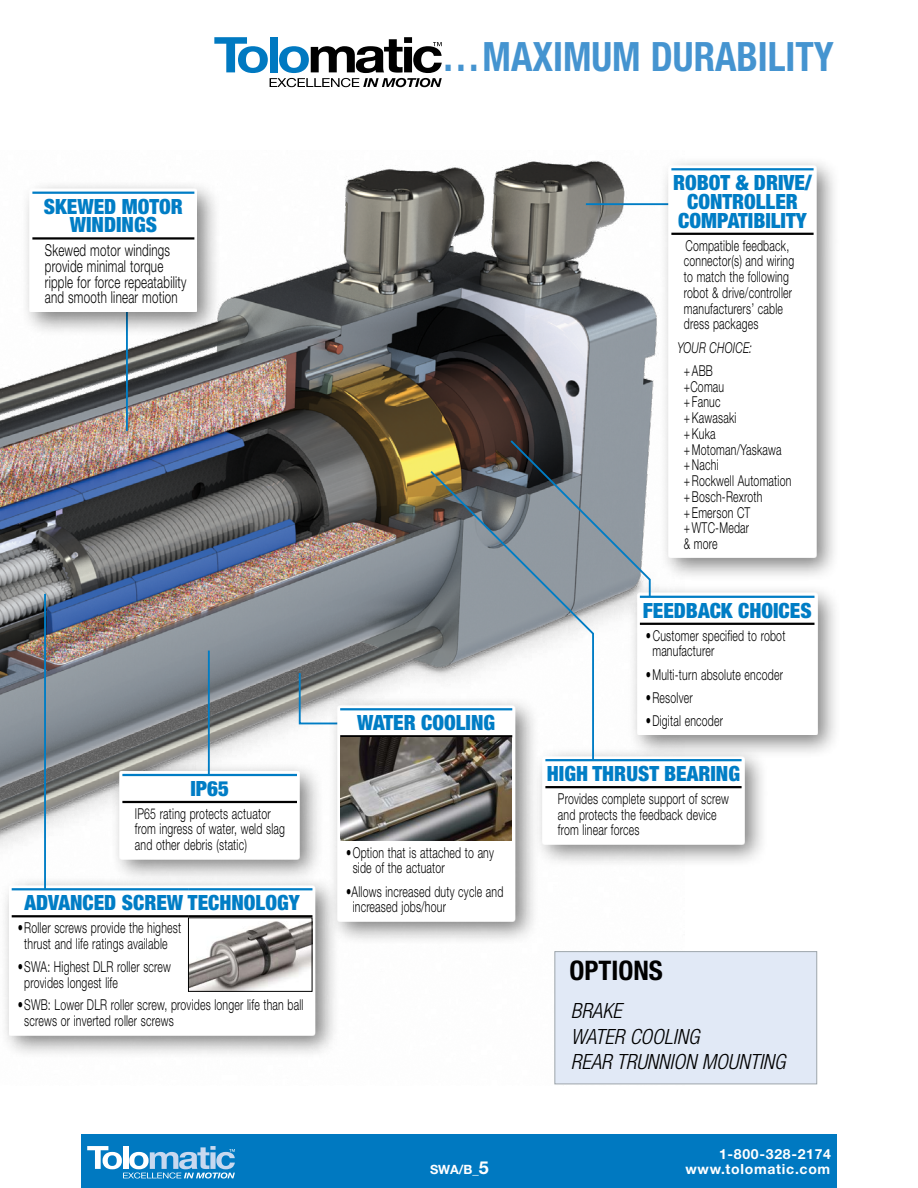
<style>
.page{position:relative;width:918px;height:1188px;background:#fff}
.page>*{position:absolute;margin:0;border:0;box-sizing:border-box;transform-origin:0 0}
.t1{font:700 condensed 40.5px "Helvetica Neue LT Std";color:#4594d0;scale:.95 1}
.t2{font:700 condensed 27px "Helvetica Neue LT Std";color:#000}
.t3{font:900 condensed 21px/18.8px "Helvetica Neue LT Std";color:#007dc5;text-align:center}
.t4{font:italic 300 condensed 21px/25.5px "Helvetica Neue LT Std";color:#000}
.t5{font:300 16.5px/15.8px "Helvetica Neue LT Std";letter-spacing:.02em;color:#000;scale:.7 1}
.t6{font:300 15px/15.8px "Helvetica Neue LT Std";letter-spacing:.02em;color:#000;scale:.7 1}
.t7{font:italic 300 15px "Helvetica Neue LT Std";letter-spacing:.02em;color:#000;scale:.7 1}
.t8{font:700 14.1px "Helvetica Neue LT Std";letter-spacing:.05em;color:#fff}
.t9{font:700 12.75px "Helvetica Neue LT Std";color:#fff}
.s1{font-size:17.85px}
</style>
<div class="page">
<div style="left:81px;top:1134px;width:756px;height:54px;background:#0079c1"></div>
<svg style="left:87px;top:1146px;width:148px;height:33px"></svg>
<img style="left:0;top:160px;width:684px;height:925px">
<svg style="left:298px;top:671px;width:46px;height:54px;background:#9aa3a6"></svg>
<hr style="left:586px;top:203px;width:91px;height:2px;background:#007dc5">
<img style="left:97px;top:337px;width:32px;height:96px">
<div style="left:0;top:876px;width:340px;height:184px;background:#000;opacity:.5"></div>
<div style="left:9px;top:885px;width:307px;height:150px;background:#fff"></div>
<svg style="left:12px;top:917px;width:176px;height:1px"></svg>
<hr style="left:12px;top:888px;width:176px;height:2px;background:#007dc5">
<hr style="left:188px;top:888px;width:124px;height:2px;background:#007dc5">
<hr style="left:12px;top:915px;width:176px;height:2px;background:#000">
<hr style="left:188px;top:915px;width:124px;height:2px;background:#000">
<img style="left:190px;top:921px;width:120px;height:69px">
<div style="left:188px;top:917px;width:124px;height:75px;border:1px solid #000"></div>
<div style="left:533px;top:747px;width:236px;height:122px;background:#000;opacity:.5"></div>
<div style="left:543px;top:756px;width:202px;height:88px;background:#fff"></div>
<hr style="left:545px;top:759px;width:197px;height:2px;background:#007dc5">
<hr style="left:545px;top:786px;width:197px;height:2px;background:#000">
<div style="left:328px;top:696px;width:212px;height:250px;background:#000;opacity:.5"></div>
<div style="left:337px;top:705px;width:178px;height:217px;background:#fff"></div>
<hr style="left:340px;top:708px;width:172px;height:2px;background:#007dc5">
<hr style="left:340px;top:735px;width:172px;height:2px;background:#000">
<img style="left:340px;top:737px;width:172px;height:104px">
<div style="left:627px;top:583px;width:215px;height:176px;background:#000;opacity:.5"></div>
<div style="left:637px;top:593px;width:180px;height:142px;background:#fff"></div>
<hr style="left:640px;top:596px;width:175px;height:2px;background:#007dc5">
<hr style="left:640px;top:623px;width:175px;height:2px;background:#000">
<div style="left:659px;top:156px;width:182px;height:426px;background:#000;opacity:.5"></div>
<div style="left:668px;top:165px;width:149px;height:393px;background:#fff"></div>
<hr style="left:671px;top:168px;width:143px;height:2px;background:#007dc5">
<hr style="left:671px;top:233px;width:143px;height:2px;background:#000">
<div style="left:110px;top:761px;width:214px;height:122px;background:#000;opacity:.5"></div>
<svg style="left:119px;top:771px;width:181px;height:88px"></svg>
<div style="left:122px;top:775px;width:175px;height:27px;background:#fff"></div>
<div style="left:122px;top:802px;width:175px;height:54px;background:#fff"></div>
<hr style="left:122px;top:774px;width:175px;height:2px;background:#007dc5">
<hr style="left:122px;top:801px;width:175px;height:2px;background:#000">
<div style="left:20px;top:179px;width:202px;height:158px;background:#000;opacity:.5"></div>
<div style="left:29px;top:189px;width:168px;height:123px;background:#fff"></div>
<hr style="left:32px;top:192px;width:162px;height:2px;background:#007dc5">
<hr style="left:32px;top:237px;width:162px;height:3px;background:#000">
<hr style="left:44px;top:594px;width:2px;height:295px;background:#007dc5">
<hr style="left:208px;top:651px;width:2px;height:123px;background:#007dc5">
<svg style="left:509px;top:438px;width:143px;height:160px;background:#899199"></svg>
<svg style="left:428px;top:469px;width:167px;height:293px"></svg>
<svg style="left:214px;top:37px;width:228px;height:50px"></svg>
<div style="left:554px;top:951px;width:263px;height:133px;background:#e1e9f6;border:1px solid #9da5ab"></div>
<h3 class="t3" style="left:44px;top:197px;width:140px">SKEWED MOTOR<br>WINDINGS</h3>
<p class="t5" style="left:45px;top:242px;width:204px">Skewed motor windings provide minimal torque ripple for force repeatability and smooth linear motion</p>
<h3 class="t3" style="left:190px;top:779px;width:40px">IP65</h3>
<p class="t6" style="left:135px;top:805px;width:216px">IP65 rating protects actuator from ingress of water, weld slag and other debris (static)</p>
<h3 class="t3" style="left:25px;top:893px;width:277px">ADVANCED SCREW TECHNOLOGY</h3>
<p class="t6" style="left:18px;top:919px;width:235px;text-align:center">•Roller screws provide the highest thrust and life ratings available</p>
<p class="t6" style="left:24px;top:958px;width:211px;text-indent:-6px">•SWA: Highest DLR roller screw provides longest life</p>
<p class="t6" style="left:24px;top:997px;width:401px;text-indent:-6px">•SWB: Lower DLR roller screw, provides longer life than ball screws or inverted roller screws</p>
<h1 class="t1" style="left:442px;top:32px;width:414px">… MAXIMUM DURABILITY</h1>
<h3 class="t3" style="left:357px;top:713px;width:139px">WATER COOLING</h3>
<p class="t6" style="left:353px;top:844px;width:203px;text-indent:-6px">•Option that is attached to any side of the actuator</p>
<p class="t6" style="left:353px;top:883px;width:217px;text-indent:-6px">•Allows increased duty cycle and increased jobs/hour</p>
<h3 class="t3" style="left:673px;top:173px;width:140px">ROBOT &amp; DRIVE/<br>CONTROLLER<br>COMPATIBILITY</h3>
<p class="t6" style="left:684px;top:237px;width:159px">Compatible feedback, connector(s) and wiring to match the following robot &amp; drive/controller manufacturers’ cable dress packages</p>
<p class="t7" style="left:677px;top:338px;width:108px">YOUR CHOICE:</p>
<p class="t6" style="left:684px;top:362px;width:155px">+ ABB<br>+Comau<br>+ Fanuc<br>+Kawasaki<br>+Kuka<br>+ Motoman/Yaskawa + Nachi<br>+Rockwell Automation +Bosch-Rexroth<br>+ Emerson CT<br>+ WTC-Medar<br>&amp; more</p>
<h3 class="t3" style="left:643px;top:601px;width:170px">FEEDBACK CHOICES</h3>
<p class="t6" style="left:652px;top:627px;width:192px;text-indent:-6px">• Customer specified to robot manufacturer</p>
<p class="t6" style="left:646px;top:666px;width:197px">•Multi-turn absolute encoder</p>
<p class="t6" style="left:646px;top:689px;width:68px">•Resolver</p>
<p class="t6" style="left:646px;top:712px;width:112px">•Digital encoder</p>
<h3 class="t3" style="left:547px;top:764px;width:195px">HIGH THRUST BEARING</h3>
<p class="t6" style="left:558px;top:790px;width:246px">Provides complete support of screw and protects the feedback device from linear forces</p>
<h2 class="t2" style="left:569px;top:954px;width:95px">OPTIONS</h2>
<h3 class="t4" style="left:571px;top:998px;width:216px">BRAKE<br>WATER COOLING<br>REAR TRUNNION MOUNTING</h3>
<p class="t8" style="left:719px;top:1145px;width:114px">1-800-328-2174</p>
<p class="t9" style="left:430px;top:1162px;width:60px">SWA/B_<span class="s1">5</span></p>
<p class="t8" style="left:685px;top:1161px;width:146px">www.tolomatic.com</p>
</div>
